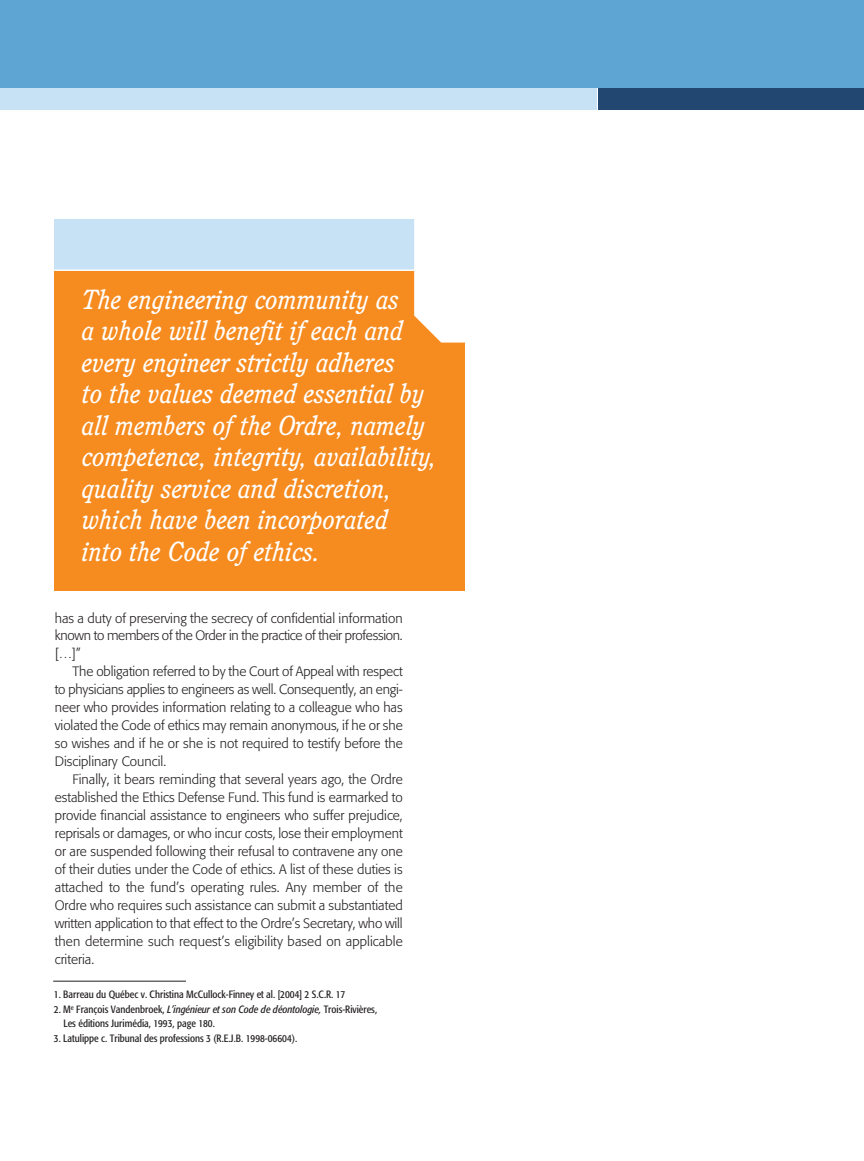
<style>
.page{position:relative;width:864px;height:1161px;background:#fff}
.page>*{position:absolute;margin:0;border:0;box-sizing:border-box;transform-origin:0 0}
.t1{font:italic 27px/31.5px "Cushing";color:#fff}
.t2{font:300 13.5px/18px "Formata";color:#231f20;text-align:justify}
.t3{font:condensed 10.5px/13.5px "Formata";color:#231f20}
.s1{font-style:italic}
</style>
<div class="page">
<div style="left:0;top:0;width:864px;height:87px;background:#5fa5d3"></div>
<div style="left:0;top:89px;width:597px;height:21px;background:#c7e2f5"></div>
<div style="left:598px;top:89px;width:266px;height:21px;background:#224872"></div>
<div style="left:54px;top:270px;width:410px;height:321px;background:#f68b1f"></div>
<div style="left:54px;top:219px;width:407px;height:51px;background:#c7e2f5"></div>
<hr style="left:40px;top:269px;width:427px;height:2px;background:#fff">
<svg style="left:414px;top:219px;width:51px;height:124px;background:#fef7f0"></svg>
<hr style="left:53px;top:981px;width:133px;height:1px;background:#231f20">
<p class="t1" style="left:82px;top:285px;width:356px">The engineering community as<br>a whole will benefit if each and every engineer strictly adheres<br>to the values deemed essential by all members of the Ordre, namely competence, integrity, availability, quality service and discretion, which have been incorporated<br>into the Code of ethics.</p>
<p class="t2" style="left:55px;top:610px;width:349px">has a duty of preserving the secrecy of confidential information known to members of the Order in the practice of their profession. […]”</p>
<p class="t2" style="left:55px;top:664px;width:349px;text-indent:18px">The obligation referred to by the Court of Appeal with respect to physicians applies to engineers as well. Consequently, an engi&shy;neer who provides information relating to a colleague who has violated the Code of ethics may remain anonymous, if he or she so wishes and if he or she is not required to testify before the Disciplinary Council.</p>
<p class="t2" style="left:55px;top:772px;width:349px;text-indent:18px">Finally, it bears reminding that several years ago, the Ordre established the Ethics Defense Fund. This fund is earmarked to provide financial assistance to engineers who suffer prejudice, reprisals or damages, or who incur costs, lose their employment or are suspended following their refusal to contravene any one of their duties under the Code of ethics. A list of these duties is attached to the fund’s operating rules. Any member of the Ordre who requires such assistance can submit a substantiated written application to that effect to the Ordre’s Secretary, who will then determine such request’s eligibility based on applicable criteria.</p>
<p class="t3" style="left:54px;top:988px;width:293px">1. Barreau du Québec v. Christina McCullock-Finney et al. [2004] 2 S.C.R. 17</p>
<p class="t3" style="left:63px;top:1003px;width:315px;text-indent:-9px">2. M<sup>e</sup> François Vandenbroek, <span class="s1">L’ingénieur et son Code de déontologie,</span> Trois-Rivières,<br>Les éditions Jurimédia, 1993, page 180.</p>
<p class="t3" style="left:54px;top:1032px;width:245px">3. Latulippe c. Tribunal des professions 3 (R.E.J.B. 1998-06604).</p>
</div>
